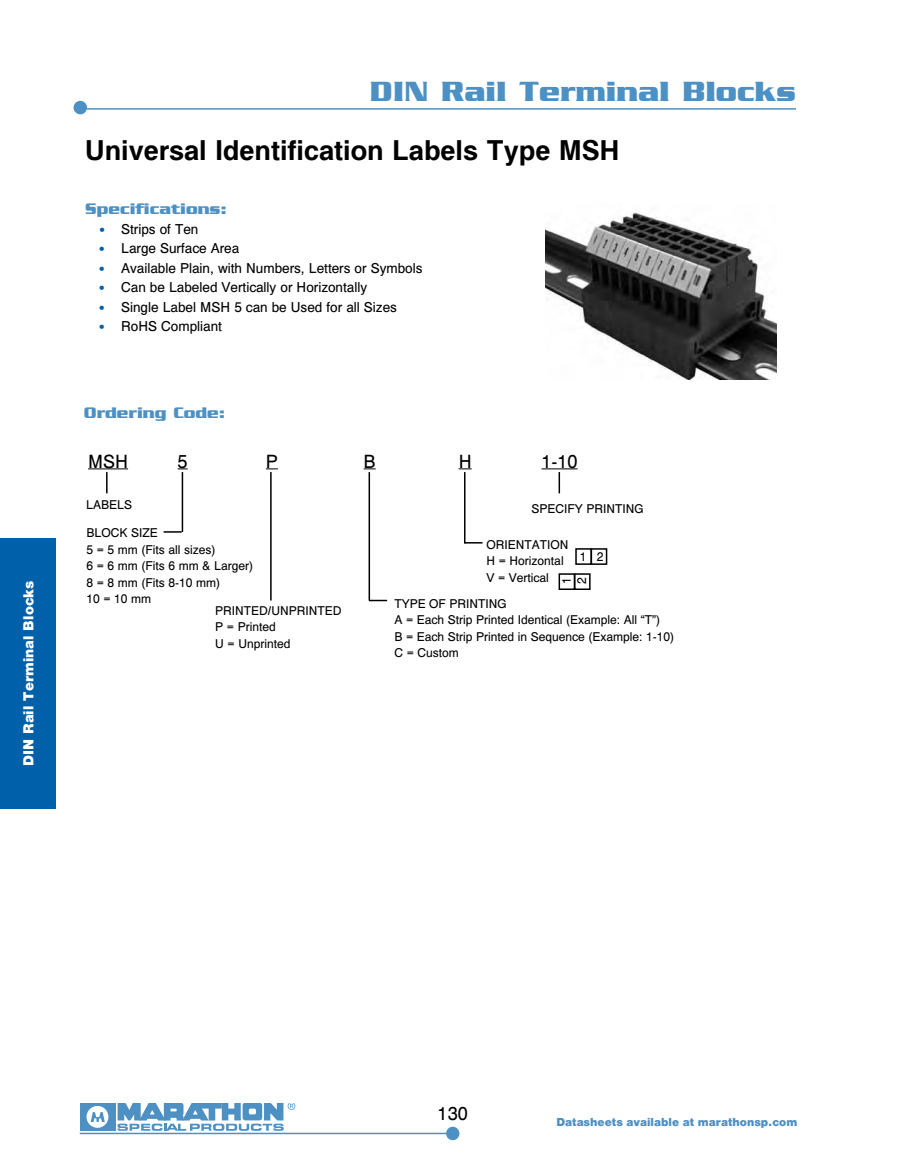
<style>
.page{position:relative;width:905px;height:1175px;background:#fff}
.page>*{position:absolute;margin:0;border:0;box-sizing:border-box;transform-origin:0 0}
.t1{font:700 30px "Serpentine LT";color:#4d90c3}
.t2{font:700 27px "Helv";color:#000}
.t3{font:18px "Helv Normal";color:#000}
.t4{font:700 16.5px "Serpentine LT";color:#4d90c3}
.t5{font:900 15px "Helv";color:#fff}
.t6{font:13.5px "Helv Normal";color:#000}
.t7{font:12px/16.5px "Helv Normal";color:#000}
.t8{font:900 12px "Helv";color:#4d90c3}
.s1{font-family:"Serpentine LT";font-weight:700;color:#0060a9}
</style>
<div class="page">
<img style="left:546px;top:212px;width:231px;height:167px">
<div style="left:80px;top:1103px;width:35px;height:27px;background:#4d90c3"></div>
<div style="left:86px;top:1105px;width:22px;height:22px;background:#fff;border-radius:50%"></div>
<svg style="left:117px;top:1103px;width:178px;height:27px"></svg>
<svg style="left:91px;top:1112px;width:14px;height:10px"></svg>
<div style="left:446px;top:1126px;width:13px;height:14px;background:#4d90c3;border-radius:50%"></div>
<hr style="left:80px;top:1132px;width:366px;height:2px;background:#4d90c3">
<div style="left:74px;top:101px;width:13px;height:13px;background:#4d90c3;border-radius:50%"></div>
<hr style="left:87px;top:108px;width:709px;height:2px;background:#4d90c3">
<div style="left:0;top:539px;width:55px;height:270px;background:#0060a9"></div>
<hr style="left:88px;top:468px;width:40px;height:1px;background:#000">
<svg style="left:266px;top:468px;width:12px;height:1px"></svg>
<svg style="left:363px;top:468px;width:12px;height:1px"></svg>
<svg style="left:458px;top:468px;width:13px;height:1px"></svg>
<hr style="left:541px;top:468px;width:36px;height:1px;background:#000">
<hr style="left:106px;top:472px;width:2px;height:21px;background:#000">
<hr style="left:182px;top:472px;width:1px;height:60px;background:#000">
<svg style="left:164px;top:531px;width:18px;height:1px"></svg>
<hr style="left:464px;top:472px;width:1px;height:71px;background:#000">
<svg style="left:465px;top:542px;width:17px;height:1px"></svg>
<hr style="left:270px;top:472px;width:1px;height:128px;background:#000">
<hr style="left:558px;top:472px;width:2px;height:21px;background:#000">
<div style="left:575px;top:548px;width:17px;height:17px;border:2px solid #000"></div>
<div style="left:590px;top:548px;width:17px;height:17px;border:2px solid #000"></div>
<div style="left:558px;top:573px;width:17px;height:17px;border:2px solid #000"></div>
<div style="left:574px;top:573px;width:16px;height:17px;border:2px solid #000"></div>
<hr style="left:368px;top:472px;width:2px;height:128px;background:#000">
<svg style="left:369px;top:600px;width:18px;height:1px"></svg>
<p class="t5" style="left:19px;top:766px;width:187px;rotate:-90deg">DIN Rail Terminal Blocks</p>
<h1 class="t1" style="left:370px;top:74px;width:427px">DIN Rail Terminal Blocks</h1>
<h2 class="t2" style="left:85px;top:133px;width:535px">Universal Identification Labels Type MSH</h2>
<h3 class="t4" style="left:85px;top:199px;width:143px">Specifications:</h3>
<p class="t6" style="left:99px;top:220px;width:101px"><span class="s1">•</span> Strips of Ten</p>
<p class="t6" style="left:99px;top:240px;width:142px"><span class="s1">•</span> Large Surface Area</p>
<p class="t6" style="left:99px;top:259px;width:325px"><span class="s1">•</span> Available Plain, with Numbers, Letters or Symbols</p>
<p class="t6" style="left:99px;top:279px;width:270px"><span class="s1">•</span> Can be Labeled Vertically or Horizontally</p>
<p class="t6" style="left:99px;top:298px;width:300px"><span class="s1">•</span> Single Label MSH 5 can be Used for all Sizes</p>
<p class="t6" style="left:99px;top:318px;width:125px"><span class="s1">•</span> RoHS Compliant</p>
<h3 class="t4" style="left:84px;top:403px;width:143px">Ordering Code:</h3>
<h3 class="t3" style="left:88px;top:450px;width:41px">MSH</h3>
<h3 class="t3" style="left:178px;top:450px;width:12px">5</h3>
<h3 class="t3" style="left:266px;top:450px;width:14px">P</h3>
<h3 class="t3" style="left:363px;top:450px;width:14px">B</h3>
<h3 class="t3" style="left:458px;top:450px;width:14px">H</h3>
<h3 class="t3" style="left:541px;top:450px;width:38px">1-10</h3>
<p class="t7" style="left:86px;top:496px;width:47px">LABELS</p>
<p class="t7" style="left:531px;top:500px;width:114px">SPECIFY PRINTING</p>
<p class="t7" style="left:86px;top:524px;width:168px">BLOCK SIZE<br>5 = 5 mm (Fits all sizes)<br>6 = 6 mm (Fits 6 mm &amp; Larger)<br>8 = 8 mm (Fits 8-10 mm)<br>10 = 10 mm</p>
<p class="t7" style="left:215px;top:602px;width:128px">PRINTED/UNPRINTED<br>P = Printed<br>U = Unprinted</p>
<p class="t7" style="left:486px;top:536px;width:84px">ORIENTATION<br>H = Horizontal<br>V = Vertical</p>
<p class="t7" style="left:580px;top:548px;width:25px">1 2</p>
<p class="t7" style="left:558px;top:584px;width:8px;line-height:15.3px;rotate:-90deg">1<br>2</p>
<p class="t7" style="left:394px;top:595px;width:281px">TYPE OF PRINTING<br>A = Each Strip Printed Identical (Example: All “T”)<br>B = Each Strip Printed in Sequence (Example: 1-10)<br>C = Custom</p>
<h3 class="t3" style="left:437px;top:1102px;width:32px">130</h3>
<p class="t8" style="left:556px;top:1114px;width:242px">Datasheets available at marathonsp.com</p>
</div>
